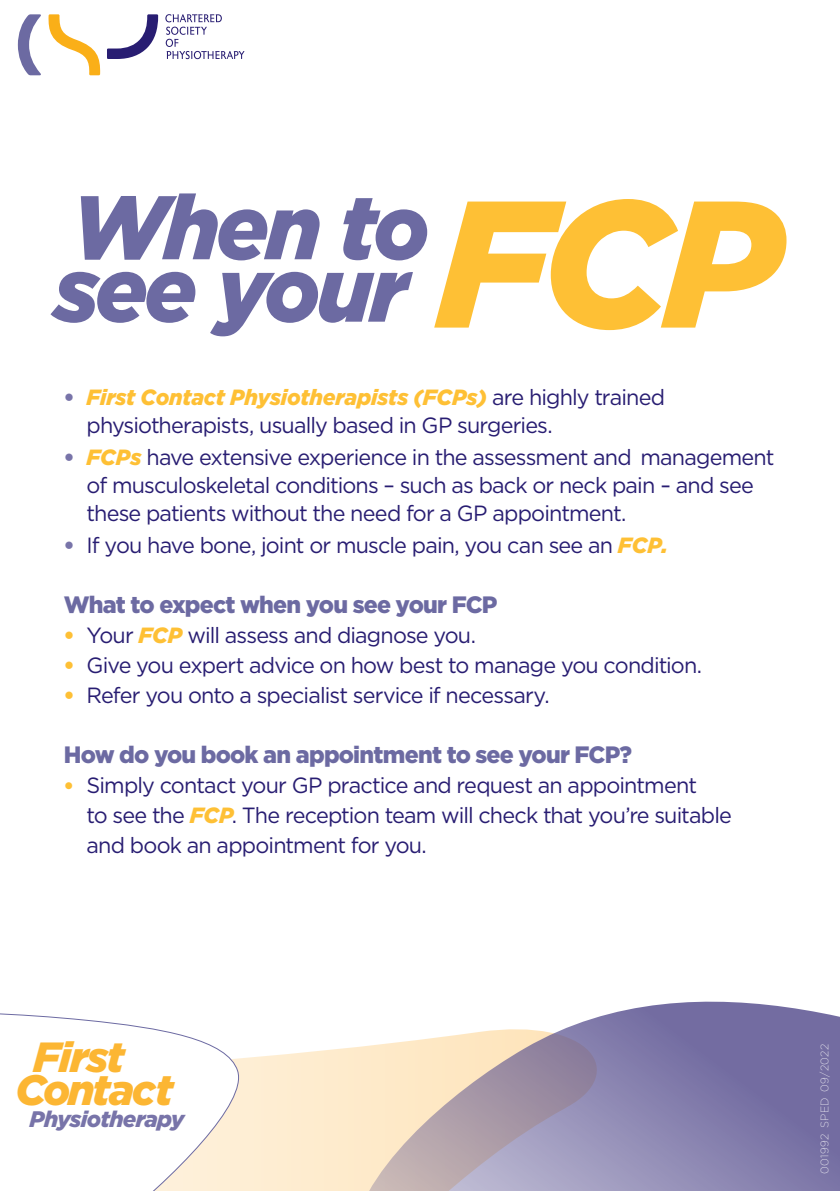
<style>
.page{position:relative;width:840px;height:1191px;background:#fff}
.page>*{position:absolute;margin:0;border:0;box-sizing:border-box;transform-origin:0 0}
.t1{font:italic 900 90.2px "Gotham";letter-spacing:-.045em;color:#6c6aa2}
.t2{font:italic 900 42.4px "Gotham";letter-spacing:-.055em;color:#fcb633}
.t3{font:italic 900 42.2px "Gotham";letter-spacing:-.04em;color:#fcb633}
.t4{font:900 23.6px "Gotham";letter-spacing:-.035em;color:#6c6aa2}
.t5{font:italic 900 22.4px "Gotham";letter-spacing:-.03em;color:#7874a9}
.t6{font:22px/28px "Gotham";letter-spacing:-.04em;color:#281d72}
.t7{font:200 11px "Gotham";letter-spacing:.02em;color:#fff}
.s1{font-size:180px;color:#fec035}
.s2{font-weight:900;color:#7874a9}
.s3{font-weight:900;font-style:italic;color:#fec035}
.s4{font-weight:900;color:#fec035}
.s5{font-weight:900;font-size:20.8px;color:#fec035}
</style>
<div class="page">
<div style="left:248px;top:1047px;width:102px;height:144px;background:#feecd0"></div>
<svg style="left:350px;top:1001px;width:489px;height:190px;background:#aaa1b8"></svg>
<svg style="left:0;top:1013px;width:248px;height:178px"></svg>
<svg style="left:165px;top:14px;width:79px;height:45px"></svg>
<svg style="left:107px;top:14px;width:51px;height:45px"></svg>
<svg style="left:48px;top:14px;width:52px;height:61px"></svg>
<svg style="left:18px;top:14px;width:23px;height:61px"></svg>
<h1 class="t1" style="left:70px;top:165px;width:361px">When to</h1>
<h1 class="t1" style="left:54px;top:227px;width:729px">see your <span class="s1">FCP</span></h1>
<p class="t6" style="left:86px;top:382px;width:579px;text-indent:-23px"><span class="s2">•</span> <span class="s3">First Contact Physiotherapists (FCPs)</span> are highly trained physiotherapists, usually based in GP surgeries.</p>
<p class="t6" style="left:86px;top:442px;width:689px;text-indent:-23px"><span class="s2">•</span> <span class="s3">FCPs</span> have extensive experience in the assessment and management of musculoskeletal conditions – such as back or neck pain - and see these patients without the need for a GP appointment.</p>
<p class="t6" style="left:64px;top:530px;width:605px"><span class="s2">•</span> If you have bone, joint or muscle pain, you can see an <span class="s3">FCP.</span></p>
<p class="t4" style="left:64px;top:588px;width:435px">What to expect when you see your FCP</p>
<p class="t6" style="left:64px;top:620px;width:413px"><span class="s4">•</span> Your <span class="s3">FCP</span> will assess and diagnose you.</p>
<p class="t6" style="left:64px;top:650px;width:639px"><span class="s4">•</span> Give you expert advice on how best to manage you condition.</p>
<p class="t6" style="left:64px;top:680px;width:487px"><span class="s4">•</span> Refer you onto a specialist service if necessary.</p>
<p class="t4" style="left:64px;top:738px;width:569px">How do you book an appointment to see your FCP?</p>
<p class="t6" style="left:86px;top:769px;width:646px;line-height:30px;text-indent:-23px"><span class="s5">•</span> Simply contact your GP practice and request an appointment<br>to see the <span class="s3">FCP</span>. The reception team will check that you’re suitable and book an appointment for you.</p>
<h3 class="t3" style="left:33px;top:1028px;width:93px">First</h3>
<h2 class="t2" style="left:16px;top:1061px;width:159px">Contact</h2>
<p class="t5" style="left:30px;top:1103px;width:156px">Physiotherapy</p>
<p class="t7" style="left:817px;top:1173px;width:131px;rotate:-90deg">001992 SPED 09/2022</p>
</div>
